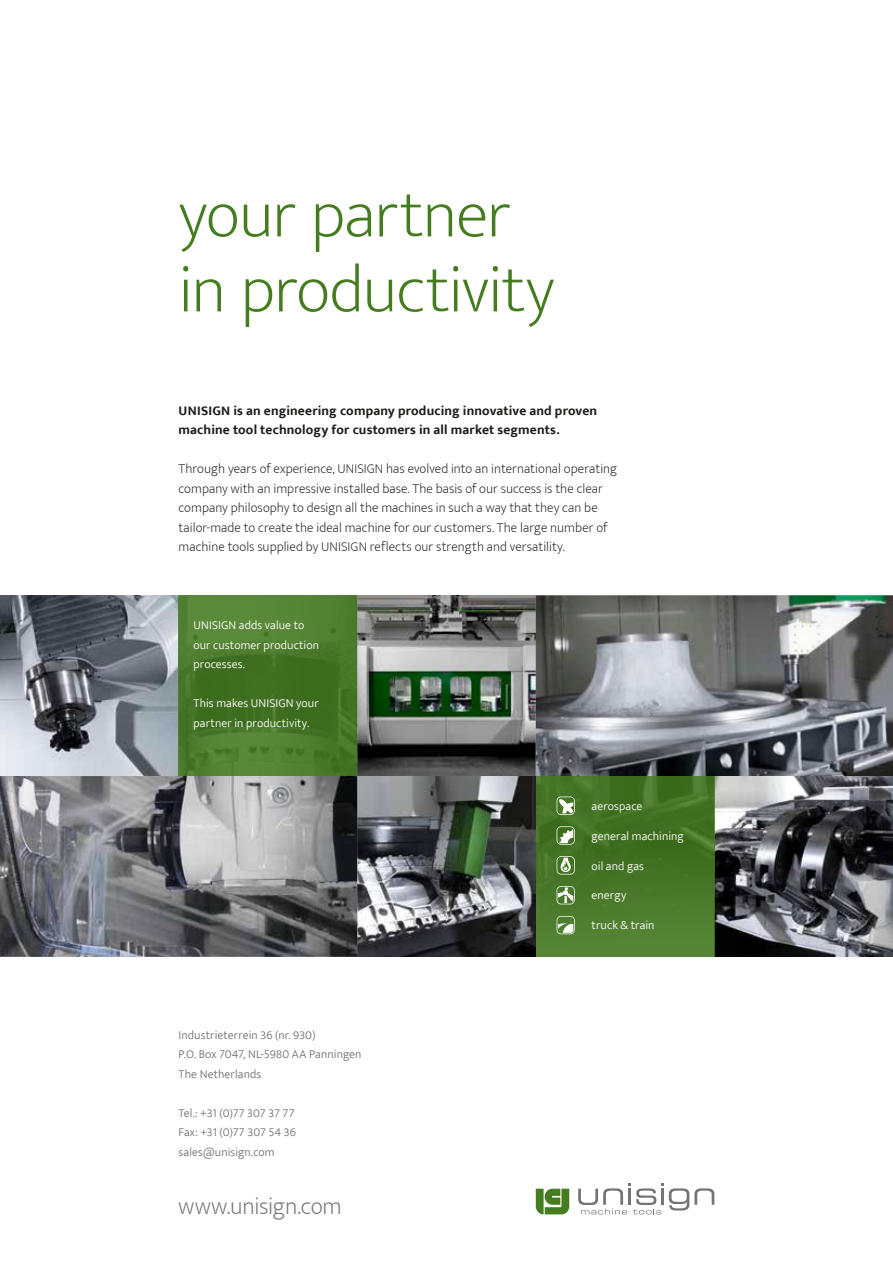
<style>
.page{position:relative;width:893px;height:1263px;background:#fff}
.page>*{position:absolute;margin:0;border:0;box-sizing:border-box;transform-origin:0 0}
.t1{font:200 67.5px/75px "Ek Mukta";letter-spacing:-.015em;color:#457c1f}
.t2{font:200 24px "Ek Mukta";letter-spacing:-.01em;color:#757373}
.t3{font:200 13.5px/19.5px "Ek Mukta";letter-spacing:.005em;color:#1d1d1b}
.t4{font:700 13.5px/19.5px "Ek Mukta";letter-spacing:.01em;color:#1d1d1b}
.t5{font:300 12px/19.5px "Ek Mukta";letter-spacing:.01em;color:#fff}
.t6{font:300 12px/19.5px "Ek Mukta";letter-spacing:.01em;color:#757373}
</style>
<div class="page">
<svg style="left:536px;top:1189px;width:33px;height:25px"></svg>
<svg style="left:578px;top:1183px;width:136px;height:31px"></svg>
<img style="left:357px;top:595px;width:179px;height:181px">
<img style="left:536px;top:595px;width:357px;height:181px">
<svg style="left:357px;top:776px;width:179px;height:181px;background:#606565"></svg>
<svg style="left:0;top:595px;width:357px;height:362px;background:#7e8085"></svg>
<img style="left:714px;top:776px;width:179px;height:181px">
<svg style="left:179px;top:595px;width:178px;height:181px;background:#4a792b"></svg>
<svg style="left:536px;top:776px;width:178px;height:181px;background:#487628"></svg>
<svg style="left:557px;top:796px;width:18px;height:19px"></svg>
<svg style="left:557px;top:826px;width:18px;height:19px"></svg>
<svg style="left:557px;top:856px;width:18px;height:18px"></svg>
<svg style="left:557px;top:886px;width:18px;height:18px"></svg>
<svg style="left:557px;top:916px;width:18px;height:18px"></svg>
<h1 class="t1" style="left:179px;top:178px;width:377px">your partner in productivity</h1>
<p class="t4" style="left:179px;top:400px;width:420px">UNISIGN is an engineering company producing innovative and proven machine tool technology for customers in all market segments.</p>
<p class="t3" style="left:179px;top:459px;width:440px">Through years of experience, UNISIGN has evolved into an international operating company with an impressive installed base. The basis of our success is the clear company philosophy to design all the machines in such a way that they can be tailor-made to create the ideal machine for our customers. The large number of machine tools supplied by UNISIGN reflects our strength and versatility.</p>
<p class="t5" style="left:193px;top:615px;width:127px">UNISIGN adds value to our customer production processes.</p>
<p class="t5" style="left:193px;top:693px;width:127px">This makes UNISIGN your partner in productivity.</p>
<p class="t6" style="left:179px;top:1025px;width:184px">Industrieterrein 36 (nr. 930)<br>P.O. Box 7047, NL-5980 AA Panningen<br>The Netherlands</p>
<p class="t6" style="left:179px;top:1103px;width:119px;text-align:justify">Tel.: +31 (0)77 307 37 77<br>Fax: +31 (0)77 307 54 36 sales@unisign.com</p>
<h2 class="t2" style="left:179px;top:1187px;width:165px">www.unisign.com</h2>
<p class="t5" style="left:592px;top:796px;width:52px">aerospace</p>
<p class="t5" style="left:592px;top:826px;width:94px">general machining</p>
<p class="t5" style="left:592px;top:856px;width:54px">oil and gas</p>
<p class="t5" style="left:592px;top:885px;width:36px">energy</p>
<p class="t5" style="left:592px;top:915px;width:64px">truck &amp; train</p>
</div>
